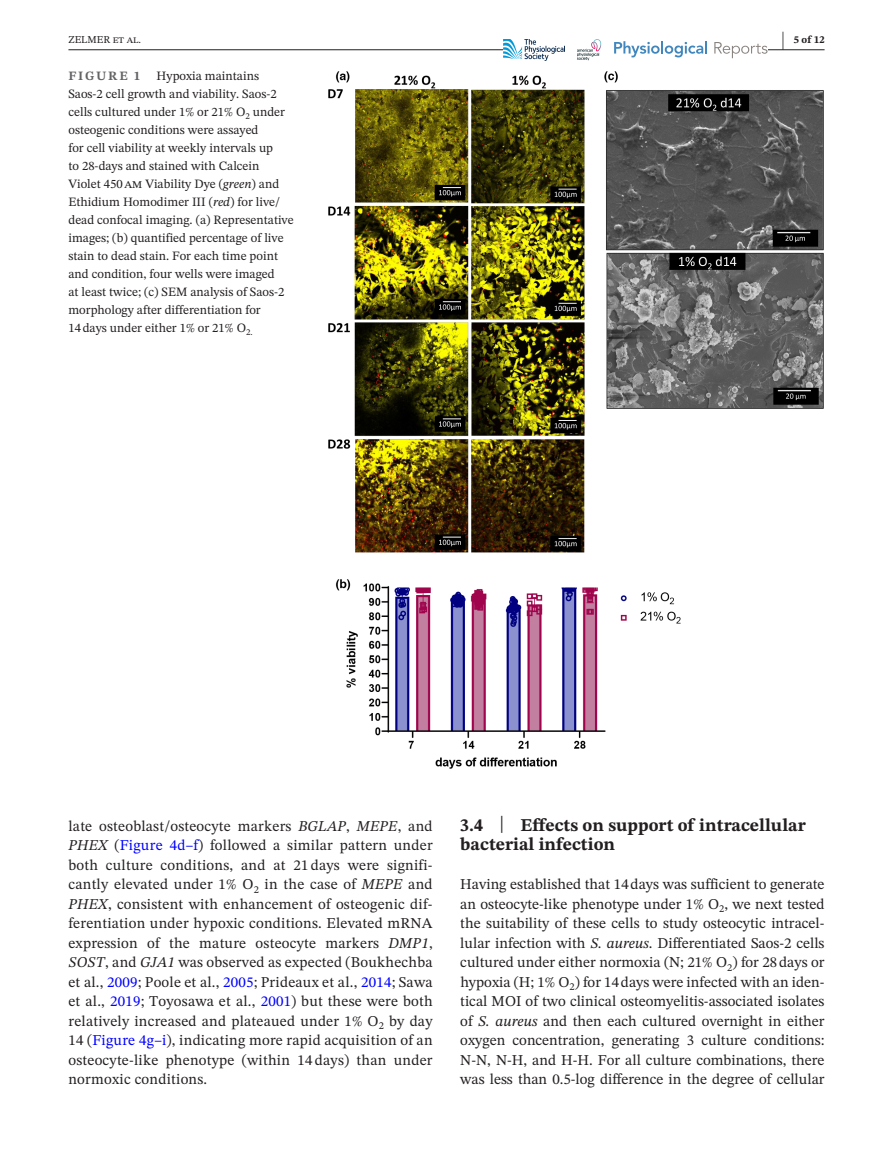
<style>
.page{position:relative;width:893px;height:1174px;background:#fff}
.page>*{position:absolute;margin:0;border:0;box-sizing:border-box;transform-origin:0 0}
.t1{font:700 21px "STIX Two Text";color:#231f20;scale:.42 1}
.t2{font:700 18px/19.5px "STIX Two Text";color:#231f20}
.t3{font:15px/19.5px "STIX Two Text";letter-spacing:.01em;color:#231f20;text-align:justify}
.t4{font:12.75px/18px "STIX Two Text";color:#231f20}
.t5{font:700 12.75px "STIX Two Text";letter-spacing:.14em;color:#636366}
.t6{font:10.5px "STIX Two Text";color:#231f20}
.t7{font:700 10.5px "STIX Two Text";color:#231f20}
.s1{font-style:italic}
.s2{color:#00f}
.s3{font-weight:400;font-size:23.7px}
</style>
<div class="page">
<hr style="left:68px;top:49px;width:756px;height:1px;background:#231f20">
<div style="left:503px;top:39px;width:264px;height:21px;background:#fff"></div>
<svg style="left:577px;top:39px;width:24px;height:21px"></svg>
<img style="left:503px;top:39px;width:62px;height:21px">
<svg style="left:614px;top:41px;width:93px;height:16px"></svg>
<svg style="left:714px;top:42px;width:53px;height:16px"></svg>
<img style="left:328px;top:71px;width:496px;height:698px">
<h1 class="t1" style="left:782px;top:24px;width:8px">|</h1>
<p class="t6" style="left:68px;top:32px;width:74px">ZELMER et al.</p>
<p class="t7" style="left:794px;top:32px;width:32px">5 of 12</p>
<p class="t4" style="left:68px;top:66px;width:227px;text-indent:88px">Hypoxia maintains Saos-2 cell growth and viability. Saos-2 cells cultured under 1% or 21% O<sub>2</sub> under osteogenic conditions were assayed<br>for cell viability at weekly intervals up<br>to 28-days and stained with Calcein Violet 450am Viability Dye (<span class="s1">green</span>) and Ethidium Homodimer III (<span class="s1">red</span>) for live/ dead confocal imaging. (a) Representative images; (b) quantified percentage of live stain to dead stain. For each time point and condition, four wells were imaged<br>at least twice; (c) SEM analysis of Saos-2 morphology after differentiation for 14days under either 1% or 21% O<sub>2.</sub></p>
<p class="t5" style="left:68px;top:66px;width:73px">FIGURE 1</p>
<p class="t3" style="left:68px;top:816px;width:366px">late osteoblast/osteocyte markers <span class="s1">BGLAP</span>, <span class="s1">MEPE</span>, and <span class="s1">PHEX</span> (<span class="s2">Figure 4d–f</span>) followed a similar pattern under both culture conditions, and at 21 days were signifi&shy;cantly elevated under 1% O<sub>2</sub> in the case of <span class="s1">MEPE</span> and <span class="s1">PHEX</span>, consistent with enhancement of osteogenic dif&shy;ferentiation under hypoxic conditions. Elevated mRNA expression of the mature osteocyte markers <span class="s1">DMP1</span>, <span class="s1">SOST</span>, and <span class="s1">GJA1</span> was observed as expected (Boukhechba et al., <span class="s2">2009</span>; Poole et al., <span class="s2">2005</span>; Prideaux et al., <span class="s2">2014</span>; Sawa et al., <span class="s2">2019</span>; Toyosawa et al., <span class="s2">2001</span>) but these were both relatively increased and plateaued under 1% O<sub>2</sub> by day 14 (<span class="s2">Figure 4g–i</span>), indicating more rapid acquisition of an osteocyte-like phenotype (within 14 days) than under normoxic conditions.</p>
<p class="t2" style="left:460px;top:815px;width:347px">3.4 <span class="s3">|</span> Effects on support of intracellular bacterial infection</p>
<p class="t3" style="left:460px;top:874px;width:366px">Having established that 14days was sufficient to generate an osteocyte-like phenotype under 1% O<sub>2</sub>, we next tested the suitability of these cells to study osteocytic intracel&shy;lular infection with <span class="s1">S. aureus</span>. Differentiated Saos-2 cells cultured under either normoxia (N; 21% O<sub>2</sub>) for 28days or hypoxia (H; 1% O<sub>2</sub>) for 14days were infected with an iden&shy;tical MOI of two clinical osteomyelitis-associated isolates of <span class="s1">S. aureus</span> and then each cultured overnight in either oxygen concentration, generating 3 culture conditions:<br>N-N, N-H, and H-H. For all culture combinations, there was less than 0.5-log difference in the degree of cellular</p>
</div>
